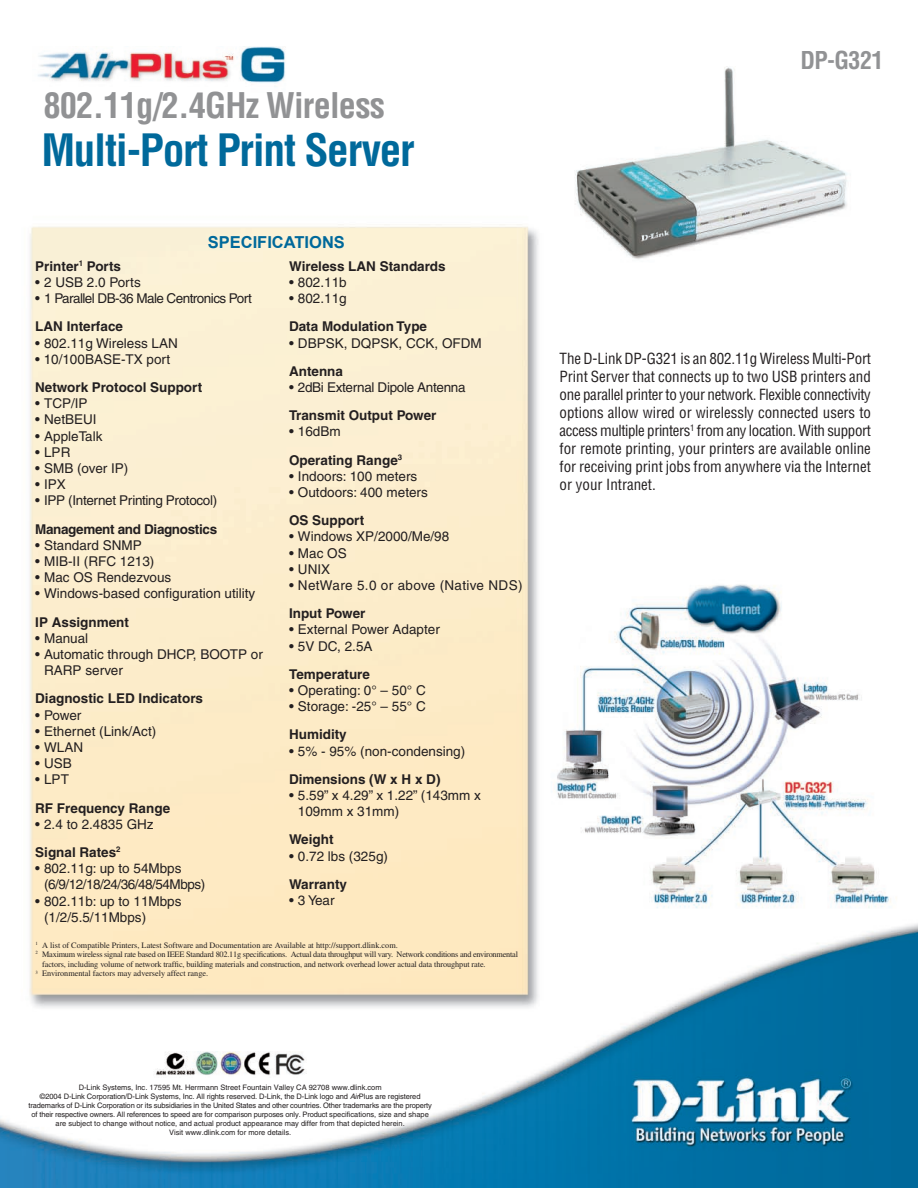
<style>
.page{position:relative;width:918px;height:1188px;background:#fff}
.page>*{position:absolute;margin:0;border:0;box-sizing:border-box;transform-origin:0 0}
.t1{font:700 condensed 43.5px "Helvetica";letter-spacing:-.03em;color:#00699b}
.t2{font:700 condensed 34.5px "Helvetica";letter-spacing:-.025em;color:#919294}
.t3{font:700 condensed 24px "Helvetica";letter-spacing:-.025em;color:#919294}
.t4{font:700 16.5px "Arial";color:#00699b}
.t5{font:condensed 15px/18px "Helvetica";color:#231f20;text-align:justify}
.t6{font:13.5px/16.2px "Helvetica";color:#231f20}
.t7{font:700 13.5px/28.2px "Helvetica";color:#231f20}
.t8{font:13.5px "Helvetica";letter-spacing:-.025em;color:#231f20}
.t9{font:13.5px "Helvetica";letter-spacing:-.04em;color:#231f20}
.t10{font:13.5px "Helvetica";letter-spacing:.025em;color:#231f20}
.t11{font:700 13.5px "Helvetica";letter-spacing:-.025em;color:#231f20}
.t12{font:8.25px "Times";letter-spacing:-.01em;color:#231f20}
.t13{font:7.5px/9px "Helvetica";letter-spacing:-.01em;color:#231f20;text-align:center}
.s1{font-weight:700}
.s2{font-weight:400}
.s3{font-style:italic}
</style>
<div class="page">
<img style="left:0;top:46px;width:918px;height:1142px">
<img style="left:32px;top:47px;width:263px;height:47px">
<img style="left:153px;top:1051px;width:153px;height:26px">
<h2 class="t2" style="left:43px;top:83px;width:343px">802.11g/2.4GHz Wireless</h2>
<h1 class="t1" style="left:41px;top:123px;width:375px">Multi-Port Print Server</h1>
<p class="t4" style="left:208px;top:231px;width:139px">SPECIFICATIONS</p>
<p class="t7" style="left:35px;top:252px;width:87px">Printer<sup>1</sup> Ports</p>
<p class="t6" style="left:35px;top:274px;width:107px">• 2 USB 2.0 Ports</p>
<p class="t9" style="left:35px;top:291px;width:218px">• 1 Parallel DB-36 Male Centronics Port</p>
<p class="t7" style="left:35px;top:312px;width:89px">LAN Interface</p>
<p class="t6" style="left:35px;top:335px;width:144px">• 802.11g Wireless LAN</p>
<p class="t6" style="left:35px;top:351px;width:137px">• 10/100BASE-TX port</p>
<p class="t7" style="left:35px;top:373px;width:168px">Network Protocol Support</p>
<p class="t6" style="left:35px;top:395px;width:54px">• TCP/IP</p>
<p class="t6" style="left:35px;top:411px;width:63px">• NetBEUI</p>
<p class="t6" style="left:35px;top:428px;width:69px">• AppleTalk</p>
<p class="t6" style="left:35px;top:444px;width:37px">• LPR</p>
<p class="t6" style="left:35px;top:460px;width:95px">• SMB (over IP)</p>
<p class="t6" style="left:35px;top:476px;width:32px">• IPX</p>
<p class="t8" style="left:35px;top:493px;width:184px">• IPP (Internet Printing Protocol)</p>
<p class="t11" style="left:35px;top:521px;width:183px">Management and Diagnostics</p>
<p class="t6" style="left:35px;top:537px;width:108px">• Standard SNMP</p>
<p class="t6" style="left:35px;top:553px;width:121px">• MIB-II (RFC 1213)</p>
<p class="t6" style="left:35px;top:569px;width:138px">• Mac OS Rendezvous</p>
<p class="t6" style="left:35px;top:585px;width:222px">• Windows-based configuration utility</p>
<p class="t7" style="left:35px;top:607px;width:95px">IP Assignment</p>
<p class="t6" style="left:35px;top:630px;width:55px">• Manual</p>
<p class="t6" style="left:44px;top:646px;width:220px;text-indent:-9px">• Automatic through DHCP, BOOTP or<br>RARP server</p>
<p class="t7" style="left:35px;top:684px;width:169px">Diagnostic LED Indicators</p>
<p class="t6" style="left:35px;top:707px;width:48px">• Power</p>
<p class="t6" style="left:35px;top:723px;width:123px">• Ethernet (Link/Act)</p>
<p class="t6" style="left:35px;top:739px;width:49px">• WLAN</p>
<p class="t6" style="left:35px;top:755px;width:38px">• USB</p>
<p class="t6" style="left:35px;top:771px;width:35px">• LPT</p>
<p class="t7" style="left:35px;top:793px;width:137px">RF Frequency Range</p>
<p class="t6" style="left:35px;top:810px;width:120px;line-height:28.2px">• 2.4 to 2.4835 GHz<br><span class="s1">Signal Rates</span><sup>2</sup></p>
<p class="t6" style="left:44px;top:860px;width:163px;text-indent:-9px">• 802.11g: up to 54Mbps (6/9/12/18/24/36/48/54Mbps)</p>
<p class="t6" style="left:44px;top:893px;width:139px;text-indent:-9px">• 802.11b: up to 11Mbps (1/2/5.5/11Mbps)</p>
<p class="t7" style="left:289px;top:252px;width:158px">Wireless LAN Standards</p>
<p class="t6" style="left:289px;top:274px;width:59px">• 802.11b</p>
<p class="t6" style="left:289px;top:290px;width:59px">• 802.11g</p>
<p class="t7" style="left:289px;top:312px;width:140px">Data Modulation Type</p>
<p class="t6" style="left:289px;top:335px;width:194px">• DBPSK, DQPSK, CCK, OFDM</p>
<p class="t7" style="left:289px;top:357px;width:55px">Antenna</p>
<p class="t8" style="left:289px;top:379px;width:178px">• 2dBi External Dipole Antenna</p>
<p class="t7" style="left:289px;top:401px;width:149px">Transmit Output Power</p>
<p class="t7" style="left:289px;top:417px;width:115px"><span class="s2">• 16dBm<br></span>Operating Range<sup>3</sup></p>
<p class="t6" style="left:289px;top:468px;width:130px">• Indoors: 100 meters</p>
<p class="t6" style="left:289px;top:484px;width:140px">• Outdoors: 400 meters</p>
<p class="t7" style="left:289px;top:506px;width:77px">OS Support</p>
<p class="t6" style="left:289px;top:528px;width:162px">• Windows XP/2000/Me/98</p>
<p class="t6" style="left:289px;top:545px;width:59px">• Mac OS</p>
<p class="t6" style="left:289px;top:561px;width:43px">• UNIX</p>
<p class="t10" style="left:289px;top:577px;width:235px">• NetWare 5.0 or above (Native NDS)</p>
<p class="t7" style="left:289px;top:599px;width:78px">Input Power</p>
<p class="t6" style="left:289px;top:621px;width:152px">• External Power Adapter</p>
<p class="t6" style="left:289px;top:638px;width:85px">• 5V DC, 2.5A</p>
<p class="t7" style="left:289px;top:660px;width:82px">Temperature</p>
<p class="t6" style="left:289px;top:682px;width:138px">• Operating: 0° – 50° C</p>
<p class="t6" style="left:289px;top:698px;width:138px">• Storage: -25° – 55° C</p>
<p class="t7" style="left:289px;top:720px;width:59px">Humidity</p>
<p class="t6" style="left:289px;top:743px;width:178px">• 5% - 95% (non-condensing)</p>
<p class="t7" style="left:289px;top:765px;width:153px">Dimensions (W x H x D)</p>
<p class="t6" style="left:298px;top:787px;width:184px;text-indent:-9px">• 5.59” x 4.29” x 1.22” (143mm x<br>109mm x 31mm)</p>
<p class="t7" style="left:289px;top:825px;width:46px">Weight</p>
<p class="t6" style="left:289px;top:848px;width:100px">• 0.72 lbs (325g)</p>
<p class="t7" style="left:289px;top:870px;width:59px">Warranty</p>
<p class="t6" style="left:289px;top:892px;width:47px">• 3 Year</p>
<p class="t12" style="left:35px;top:940px;width:364px"><sup>1</sup> A list of Compatible Printers, Latest Software and Documentation are Available at http://support.dlink.com.</p>
<p class="t12" style="left:35px;top:950px;width:484px"><sup>2</sup> Maximum wireless signal rate based on IEEE Standard 802.11g specifications. Actual data throughput will vary. Network conditions and environmental</p>
<p class="t12" style="left:42px;top:959px;width:445px">factors, including volume of network traffic, building materials and construction, and network overhead lower actual data throughput rate.</p>
<p class="t12" style="left:35px;top:969px;width:174px"><sup>3</sup> Environmental factors may adversely affect range.</p>
<h3 class="t3" style="left:800px;top:45px;width:85px">DP-G321</h3>
<p class="t5" style="left:560px;top:349px;width:313px">The D-Link DP-G321 is an 802.11g Wireless Multi-Port Print Server that connects up to two USB printers and one parallel printer to your network. Flexible connectivity options allow wired or wirelessly connected users to access multiple printers<sup>1</sup> from any location. With support for remote printing, your printers are available online for receiving print jobs from anywhere via the Internet or your Intranet.</p>
<p class="t13" style="left:29px;top:1083px;width:405px">D-Link Systems, Inc. 17595 Mt. Herrmann Street Fountain Valley CA 92708 www.dlink.com<br>©2004 D-Link Corporation/D-Link Systems, Inc. All rights reserved. D-Link, the D-Link logo and <span class="s3">Air</span>Plus are registered trademarks of D-Link Corporation or its subsidiaries in the United States and other countries. Other trademarks are the property of their respective owners. All references to speed are for comparison purposes only. Product specifications, size and shape are subject to change without notice, and actual product appearance may differ from that depicted herein.<br>Visit www.dlink.com for more details.</p>
</div>
